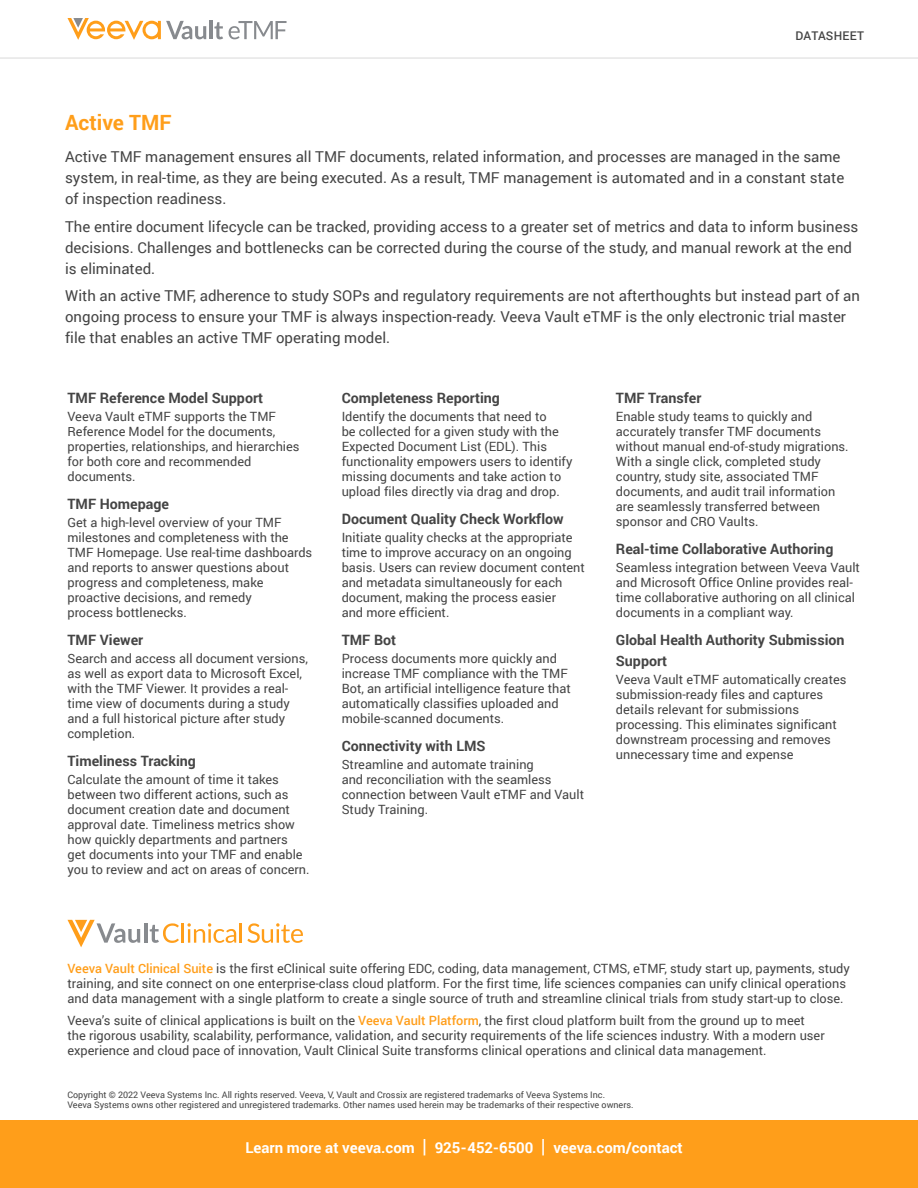
<style>
.page{position:relative;width:918px;height:1188px;background:#fff}
.page>*{position:absolute;margin:0;border:0;box-sizing:border-box;transform-origin:0 0}
.t1{font:700 21px "Roboto";color:#ff9e1a}
.t2{font:15px/21px "Roboto";color:#444}
.t3{font:700 15px "Roboto";color:#fff}
.t4{font:700 14.25px/21px "Roboto";color:#444}
.t5{font:12.75px/15px "Roboto";color:#444}
.t6{font:500 12px "Roboto";letter-spacing:.02em;color:#444}
.t7{font:9px/10.5px "Roboto";color:#444}
.s1{font-weight:500;color:#ff9e1a}
.s2{font-weight:500;font-size:19.5px}
</style>
<div class="page">
<hr style="left:0;top:58px;width:918px;height:1px;background:#d9d9d9">
<svg style="left:68px;top:920px;width:72px;height:27px"></svg>
<hr style="left:144px;top:923px;width:3px;height:20px;background:#878a8e">
<svg style="left:150px;top:923px;width:29px;height:20px"></svg>
<hr style="left:182px;top:923px;width:2px;height:20px;background:#ff9e1a">
<svg style="left:187px;top:923px;width:49px;height:20px"></svg>
<hr style="left:240px;top:923px;width:2px;height:20px;background:#ff9e1a">
<svg style="left:247px;top:923px;width:56px;height:20px"></svg>
<hr style="left:209px;top:20px;width:3px;height:19px;background:#878a8e">
<svg style="left:214px;top:22px;width:9px;height:17px"></svg>
<svg style="left:229px;top:21px;width:58px;height:18px"></svg>
<svg style="left:68px;top:18px;width:138px;height:22px"></svg>
<div style="left:0;top:1120px;width:918px;height:68px;background:#ff9e1a"></div>
<p class="t6" style="left:795px;top:27px;width:70px">DATASHEET</p>
<h1 class="t1" style="left:65px;top:108px;width:108px">Active TMF</h1>
<p class="t2" style="left:65px;top:145px;width:781px">Active TMF management ensures all TMF documents, related information, and processes are managed in the same system, in real-time, as they are being executed. As a result, TMF management is automated and in a constant state of inspection readiness.</p>
<p class="t2" style="left:65px;top:215px;width:795px">The entire document lifecycle can be tracked, providing access to a greater set of metrics and data to inform business decisions. Challenges and bottlenecks can be corrected during the course of the study, and manual rework at the end is eliminated.</p>
<p class="t2" style="left:65px;top:285px;width:796px">With an active TMF, adherence to study SOPs and regulatory requirements are not afterthoughts but instead part of an ongoing process to ensure your TMF is always inspection-ready. Veeva Vault eTMF is the only electronic trial master file that enables an active TMF operating model.</p>
<p class="t4" style="left:68px;top:387px;width:197px">TMF Reference Model Support</p>
<p class="t5" style="left:68px;top:408px;width:234px">Veeva Vault eTMF supports the TMF<br>Reference Model for the documents, properties, relationships, and hierarchies for both core and recommended documents.</p>
<p class="t4" style="left:68px;top:493px;width:103px">TMF Homepage</p>
<p class="t5" style="left:68px;top:514px;width:246px">Get a high-level overview of your TMF milestones and completeness with the TMF Homepage. Use real-time dashboards and reports to answer questions about progress and completeness, make proactive decisions, and remedy<br>process bottlenecks.</p>
<p class="t4" style="left:68px;top:629px;width:77px">TMF Viewer</p>
<p class="t5" style="left:68px;top:650px;width:242px">Search and access all document versions, as well as export data to Microsoft Excel, with the TMF Viewer. It provides a real&shy;time view of documents during a study and a full historical picture after study completion.</p>
<p class="t4" style="left:68px;top:750px;width:130px">Timeliness Tracking</p>
<p class="t5" style="left:68px;top:771px;width:244px">Calculate the amount of time it takes between two different actions, such as document creation date and document approval date. Timeliness metrics show how quickly departments and partners<br>get documents into your TMF and enable you to review and act on areas of concern.</p>
<p class="t4" style="left:342px;top:387px;width:160px">Completeness Reporting</p>
<p class="t5" style="left:342px;top:408px;width:232px">Identify the documents that need to<br>be collected for a given study with the Expected Document List (EDL). This functionality empowers users to identify missing documents and take action to upload files directly via drag and drop.</p>
<p class="t4" style="left:342px;top:508px;width:224px">Document Quality Check Workflow</p>
<p class="t5" style="left:342px;top:529px;width:245px">Initiate quality checks at the appropriate time to improve accuracy on an ongoing basis. Users can review document content and metadata simultaneously for each document, making the process easier<br>and more efficient.</p>
<p class="t4" style="left:342px;top:629px;width:56px">TMF Bot</p>
<p class="t5" style="left:342px;top:650px;width:231px">Process documents more quickly and increase TMF compliance with the TMF Bot, an artificial intelligence feature that automatically classifies uploaded and mobile-scanned documents.</p>
<p class="t4" style="left:342px;top:735px;width:145px">Connectivity with LMS</p>
<p class="t5" style="left:342px;top:756px;width:244px">Streamline and automate training<br>and reconciliation with the seamless connection between Vault eTMF and Vault<br>Study Training.</p>
<p class="t4" style="left:616px;top:387px;width:87px">TMF Transfer</p>
<p class="t5" style="left:616px;top:408px;width:234px">Enable study teams to quickly and accurately transfer TMF documents without manual end-of-study migrations.<br>With a single click, completed study country, study site, associated TMF documents, and audit trail information are seamlessly transferred between sponsor and CRO Vaults.</p>
<p class="t4" style="left:616px;top:538px;width:219px">Real-time Collaborative Authoring</p>
<p class="t5" style="left:616px;top:559px;width:246px">Seamless integration between Veeva Vault and Microsoft Office Online provides real&shy;time collaborative authoring on all clinical documents in a compliant way.</p>
<p class="t4" style="left:616px;top:629px;width:230px">Global Health Authority Submission<br>Support</p>
<p class="t5" style="left:616px;top:671px;width:232px">Veeva Vault eTMF automatically creates submission-ready files and captures details relevant for submissions processing. This eliminates significant downstream processing and removes unnecessary time and expense</p>
<p class="t5" style="left:67px;top:961px;width:784px"><span class="s1">Veeva Vault Clinical Suite</span> is the first eClinical suite offering EDC, coding, data management, CTMS, eTMF, study start up, payments, study training, and site connect on one enterprise-class cloud platform. For the first time, life sciences companies can unify clinical operations and data management with a single platform to create a single source of truth and streamline clinical trials from study start-up to close.</p>
<p class="t5" style="left:67px;top:1013px;width:759px">Veeva’s suite of clinical applications is built on the <span class="s1">Veeva Vault Platform</span>, the first cloud platform built from the ground up to meet the rigorous usability, scalability, performance, validation, and security requirements of the life sciences industry. With a modern user experience and cloud pace of innovation, Vault Clinical Suite transforms clinical operations and clinical data management.</p>
<p class="t7" style="left:68px;top:1089px;width:568px">Copyright © 2022 Veeva Systems Inc. All rights reserved. Veeva, V, Vault and Crossix are registered trademarks of Veeva Systems Inc.<br>Veeva Systems owns other registered and unregistered trademarks. Other names used herein may be trademarks of their respective owners.</p>
<p class="t3" style="left:245px;top:1137px;width:439px">Learn more at veeva.com <span class="s2">|</span> 925-452-6500 <span class="s2">|</span> veeva.com/contact</p>
</div>
